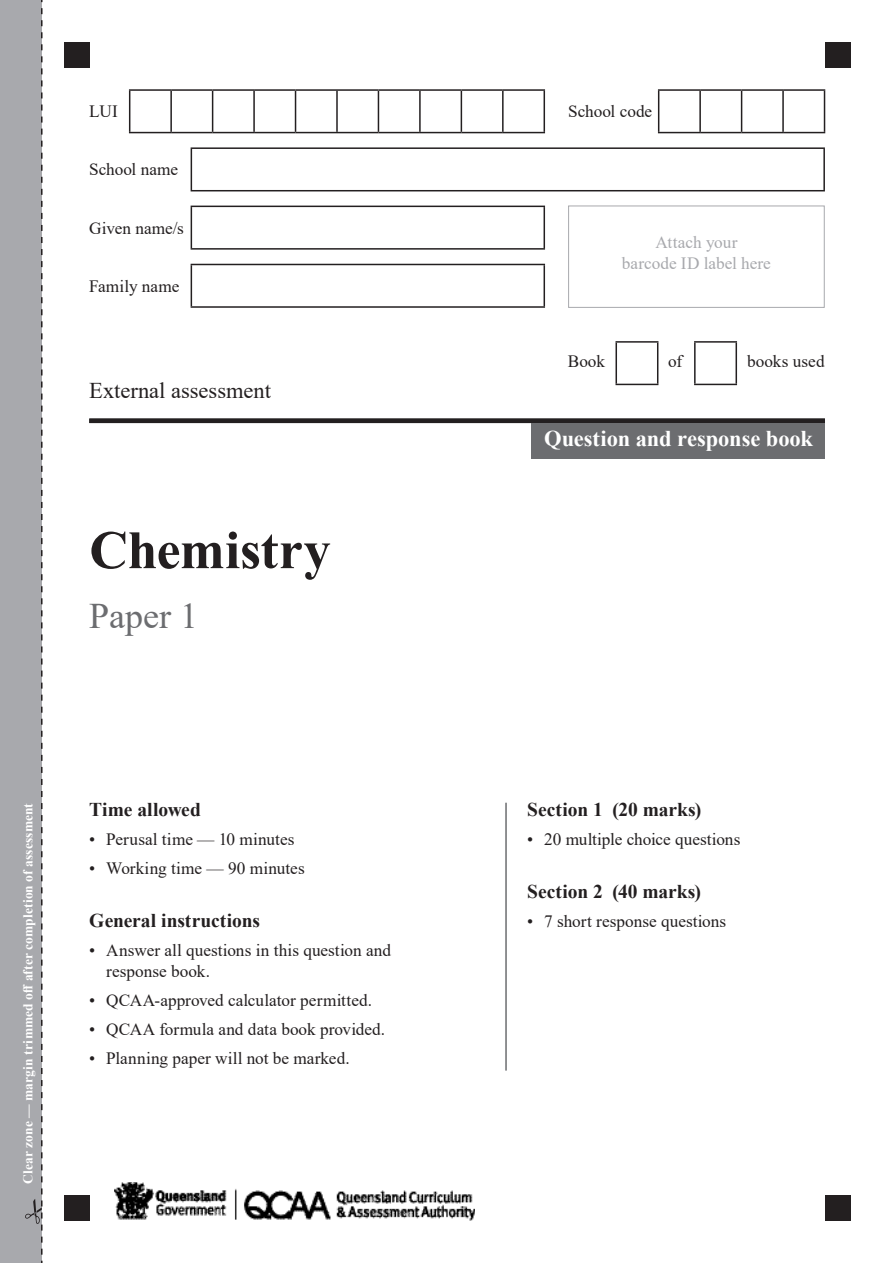
<style>
.page{position:relative;width:893px;height:1263px;background:#fff}
.page>*{position:absolute;margin:0;border:0;box-sizing:border-box;transform-origin:0 0}
.Cover_-_Subject_titl{font:700 54px "Times New Roman";letter-spacing:-.005em;color:#231f20}
.Cover_-_Subtitle{font:36px "Times New Roman";color:#6c6d70}
.Cover_-_Book_type{font:700 22.5px "Times New Roman";letter-spacing:-.005em;color:#fff}
.Cover_-_Date{font:22.5px "Times New Roman";color:#231f20}
.Instructions_heading{font:700 19.5px "Times New Roman";letter-spacing:-.005em;color:#231f20}
.Cover_-_student_deta{font:17.25px/20.7px "Times New Roman";color:#231f20}
.Cover_-_instruction{font:17.25px/21px "Times New Roman";color:#a8a9ad;text-align:center}
.t1{font:700 13.5px "Times New Roman";letter-spacing:.01em;color:#fff}
</style>
<div class="page">
<div style="left:0;top:0;width:25px;height:1263px;background:#a8a9ad"></div>
<svg style="left:25px;top:0;width:18px;height:1263px;background:#a5a6a9"></svg>
<div style="left:64px;top:43px;width:25px;height:25px;background:#231f20"></div>
<div style="left:64px;top:1195px;width:25px;height:25px;background:#231f20"></div>
<div style="left:825px;top:43px;width:25px;height:25px;background:#231f20"></div>
<div style="left:825px;top:1195px;width:25px;height:25px;background:#231f20"></div>
<img style="left:115px;top:1183px;width:360px;height:37px">
<hr style="left:89px;top:419px;width:736px;height:4px;background:#231f20">
<div style="left:568px;top:206px;width:257px;height:102px;border:1px solid #a8a9ad"></div>
<hr style="left:191px;top:206px;width:354px;height:1px;background:#231f20">
<hr style="left:191px;top:207px;width:1px;height:41px;background:#231f20">
<hr style="left:544px;top:207px;width:1px;height:41px;background:#231f20">
<hr style="left:191px;top:248px;width:354px;height:2px;background:#231f20">
<hr style="left:191px;top:147px;width:634px;height:2px;background:#231f20">
<hr style="left:191px;top:149px;width:1px;height:41px;background:#231f20">
<hr style="left:823px;top:149px;width:2px;height:41px;background:#231f20">
<hr style="left:191px;top:190px;width:634px;height:1px;background:#231f20">
<hr style="left:191px;top:264px;width:354px;height:1px;background:#231f20">
<hr style="left:191px;top:265px;width:1px;height:41px;background:#231f20">
<hr style="left:544px;top:265px;width:1px;height:41px;background:#231f20">
<hr style="left:191px;top:306px;width:354px;height:2px;background:#231f20">
<hr style="left:129px;top:89px;width:42px;height:2px;background:#231f20">
<hr style="left:129px;top:91px;width:1px;height:41px;background:#231f20">
<hr style="left:171px;top:89px;width:42px;height:2px;background:#231f20">
<hr style="left:170px;top:91px;width:2px;height:41px;background:#231f20">
<hr style="left:213px;top:89px;width:41px;height:2px;background:#231f20">
<hr style="left:212px;top:91px;width:1px;height:41px;background:#231f20">
<hr style="left:254px;top:89px;width:42px;height:2px;background:#231f20">
<hr style="left:253px;top:91px;width:2px;height:41px;background:#231f20">
<hr style="left:296px;top:89px;width:41px;height:2px;background:#231f20">
<hr style="left:295px;top:91px;width:1px;height:41px;background:#231f20">
<hr style="left:337px;top:89px;width:41px;height:2px;background:#231f20">
<hr style="left:336px;top:91px;width:2px;height:41px;background:#231f20">
<hr style="left:378px;top:89px;width:42px;height:2px;background:#231f20">
<hr style="left:378px;top:91px;width:1px;height:41px;background:#231f20">
<hr style="left:420px;top:89px;width:41px;height:2px;background:#231f20">
<hr style="left:419px;top:91px;width:2px;height:41px;background:#231f20">
<hr style="left:461px;top:89px;width:42px;height:2px;background:#231f20">
<hr style="left:461px;top:91px;width:1px;height:41px;background:#231f20">
<hr style="left:503px;top:89px;width:42px;height:2px;background:#231f20">
<hr style="left:502px;top:91px;width:2px;height:41px;background:#231f20">
<hr style="left:544px;top:91px;width:1px;height:41px;background:#231f20">
<hr style="left:129px;top:132px;width:42px;height:1px;background:#231f20">
<hr style="left:171px;top:132px;width:42px;height:1px;background:#231f20">
<hr style="left:213px;top:132px;width:41px;height:1px;background:#231f20">
<hr style="left:254px;top:132px;width:42px;height:1px;background:#231f20">
<hr style="left:296px;top:132px;width:41px;height:1px;background:#231f20">
<hr style="left:337px;top:132px;width:41px;height:1px;background:#231f20">
<hr style="left:378px;top:132px;width:42px;height:1px;background:#231f20">
<hr style="left:420px;top:132px;width:41px;height:1px;background:#231f20">
<hr style="left:461px;top:132px;width:42px;height:1px;background:#231f20">
<hr style="left:503px;top:132px;width:42px;height:1px;background:#231f20">
<hr style="left:658px;top:89px;width:42px;height:2px;background:#231f20">
<hr style="left:658px;top:91px;width:1px;height:41px;background:#231f20">
<hr style="left:700px;top:89px;width:42px;height:2px;background:#231f20">
<hr style="left:699px;top:91px;width:2px;height:41px;background:#231f20">
<hr style="left:742px;top:89px;width:41px;height:2px;background:#231f20">
<hr style="left:741px;top:91px;width:1px;height:41px;background:#231f20">
<hr style="left:783px;top:89px;width:42px;height:2px;background:#231f20">
<hr style="left:782px;top:91px;width:2px;height:41px;background:#231f20">
<hr style="left:824px;top:91px;width:1px;height:41px;background:#231f20">
<hr style="left:658px;top:132px;width:42px;height:1px;background:#231f20">
<hr style="left:700px;top:132px;width:42px;height:1px;background:#231f20">
<hr style="left:742px;top:132px;width:41px;height:1px;background:#231f20">
<hr style="left:783px;top:132px;width:42px;height:1px;background:#231f20">
<hr style="left:615px;top:341px;width:43px;height:2px;background:#231f20">
<hr style="left:615px;top:343px;width:2px;height:41px;background:#231f20">
<hr style="left:657px;top:343px;width:1px;height:41px;background:#231f20">
<hr style="left:615px;top:384px;width:43px;height:1px;background:#231f20">
<hr style="left:694px;top:341px;width:43px;height:2px;background:#231f20">
<hr style="left:694px;top:343px;width:2px;height:41px;background:#231f20">
<hr style="left:735px;top:343px;width:2px;height:41px;background:#231f20">
<hr style="left:694px;top:384px;width:43px;height:1px;background:#231f20">
<div style="left:531px;top:423px;width:294px;height:36px;background:#6c6d70"></div>
<hr style="left:505px;top:803px;width:2px;height:267px;background:#6c6d70">
<p class="Cover_-_student_deta" style="left:89px;top:100px;width:30px">LUI</p>
<p class="Cover_-_student_deta" style="left:568px;top:100px;width:86px">School code</p>
<p class="Cover_-_student_deta" style="left:89px;top:159px;width:90px">School name</p>
<p class="Cover_-_student_deta" style="left:89px;top:217px;width:96px">Given name/s</p>
<p class="Cover_-_student_deta" style="left:89px;top:275px;width:92px">Family name</p>
<p class="Cover_-_Date" style="left:89px;top:375px;width:183px">External assessment</p>
<h1 class="Cover_-_Subject_titl" style="left:89px;top:511px;width:243px">Chemistry</h1>
<h2 class="Cover_-_Subtitle" style="left:89px;top:591px;width:110px">Paper 1</h2>
<p class="Cover_-_instruction" style="left:622px;top:231px;width:151px">Attach your<br>barcode ID label here</p>
<p class="Cover_-_student_deta" style="left:568px;top:351px;width:39px">Book</p>
<p class="Cover_-_student_deta" style="left:668px;top:351px;width:15px">of</p>
<p class="Cover_-_student_deta" style="left:747px;top:351px;width:79px">books used</p>
<p class="Cover_-_Book_type" style="left:544px;top:422px;width:270px">Question and response book</p>
<p class="t1" style="left:18px;top:1184px;width:382px;rotate:-90deg">Clear zone — margin trimmed off after completion of assessment</p>
<p class="Instructions_heading" style="left:89px;top:795px;width:113px">Time allowed</p>
<p class="Cover_-_student_deta" style="left:89px;top:828px;width:207px">• Perusal time — 10 minutes</p>
<p class="Cover_-_student_deta" style="left:89px;top:858px;width:217px">• Working time — 90 minutes</p>
<p class="Instructions_heading" style="left:89px;top:906px;width:172px">General instructions</p>
<p class="Cover_-_student_deta" style="left:106px;top:939px;width:286px;text-indent:-17px">• Answer all questions in this question and response book.</p>
<p class="Cover_-_student_deta" style="left:89px;top:989px;width:284px">• QCAA-approved calculator permitted.</p>
<p class="Cover_-_student_deta" style="left:89px;top:1018px;width:297px">• QCAA formula and data book provided.</p>
<p class="Cover_-_student_deta" style="left:89px;top:1048px;width:262px">• Planning paper will not be marked.</p>
<p class="Instructions_heading" style="left:527px;top:795px;width:176px">Section 1 (20 marks)</p>
<p class="Cover_-_student_deta" style="left:527px;top:828px;width:215px">• 20 multiple choice questions</p>
<p class="Instructions_heading" style="left:527px;top:877px;width:175px">Section 2 (40 marks)</p>
<p class="Cover_-_student_deta" style="left:527px;top:910px;width:201px">• 7 short response questions</p>
</div>
